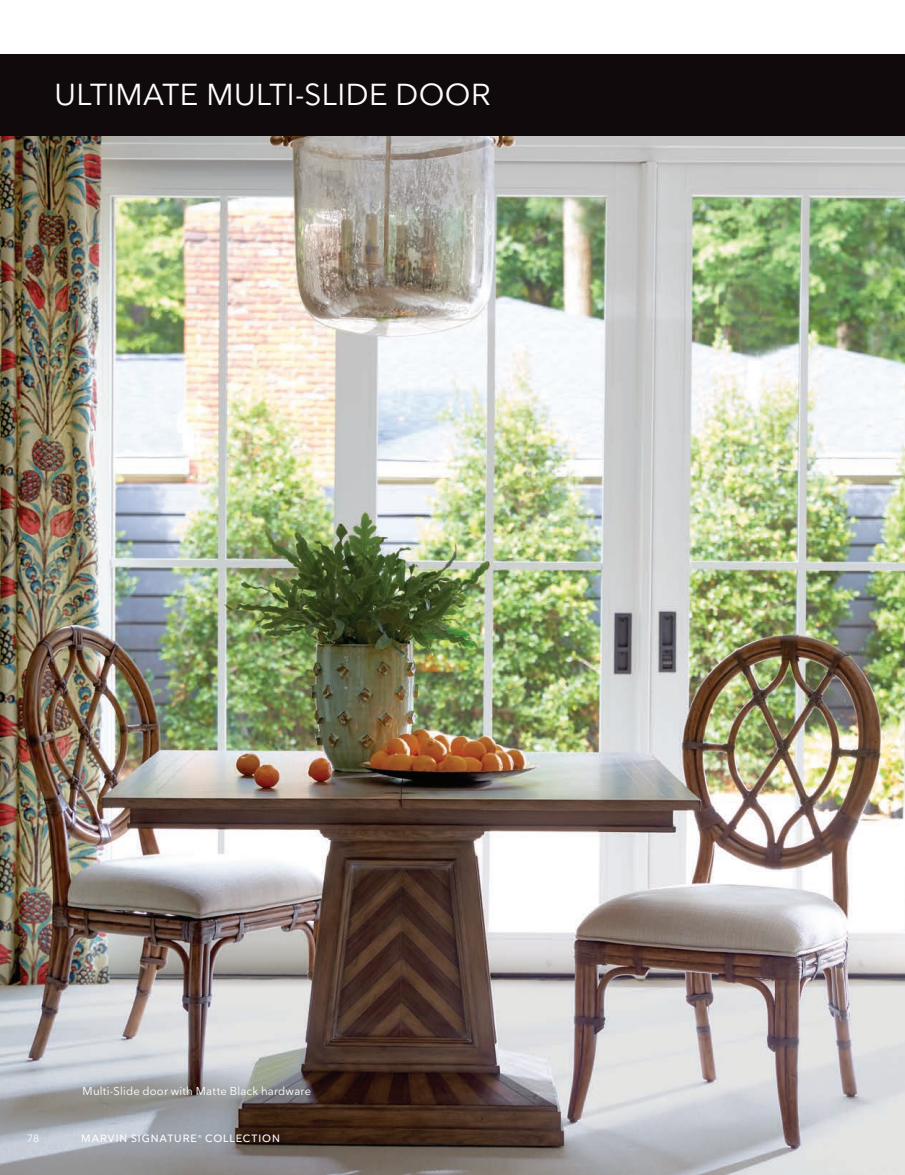
<style>
.page{position:relative;width:905px;height:1175px;background:#fff}
.page>*{position:absolute;margin:0;border:0;box-sizing:border-box;transform-origin:0 0}
.t1{font:30px "Nationale";letter-spacing:.015em;color:#fff}
.t2{font:11.25px "Nationale";letter-spacing:.02em;color:#fff}
.t3{font:500 10.5px "Nationale";letter-spacing:.09em;color:#fff}
.t4{font:10.5px "Nationale";color:#fff}
.t5{font:500 4.35px "Nationale";color:#fff}
</style>
<div class="page">
<img style="left:0;top:135px;width:904px;height:1039px">
<div style="left:0;top:54px;width:904px;height:81px;background:#110a0c"></div>
<h1 class="t1" style="left:54px;top:76px;width:437px">ULTIMATE MULTI-SLIDE DOOR</h1>
<p class="t2" style="left:83px;top:1084px;width:230px">Multi-Slide door with Matte Black hardware</p>
<p class="t4" style="left:27px;top:1131px;width:14px">78</p>
<p class="t3" style="left:81px;top:1131px;width:117px">MARVIN SIGNATURE</p>
<p class="t5" style="left:198px;top:1133px;width:5px">®</p>
<p class="t3" style="left:205px;top:1131px;width:76px">COLLECTION</p>
</div>
